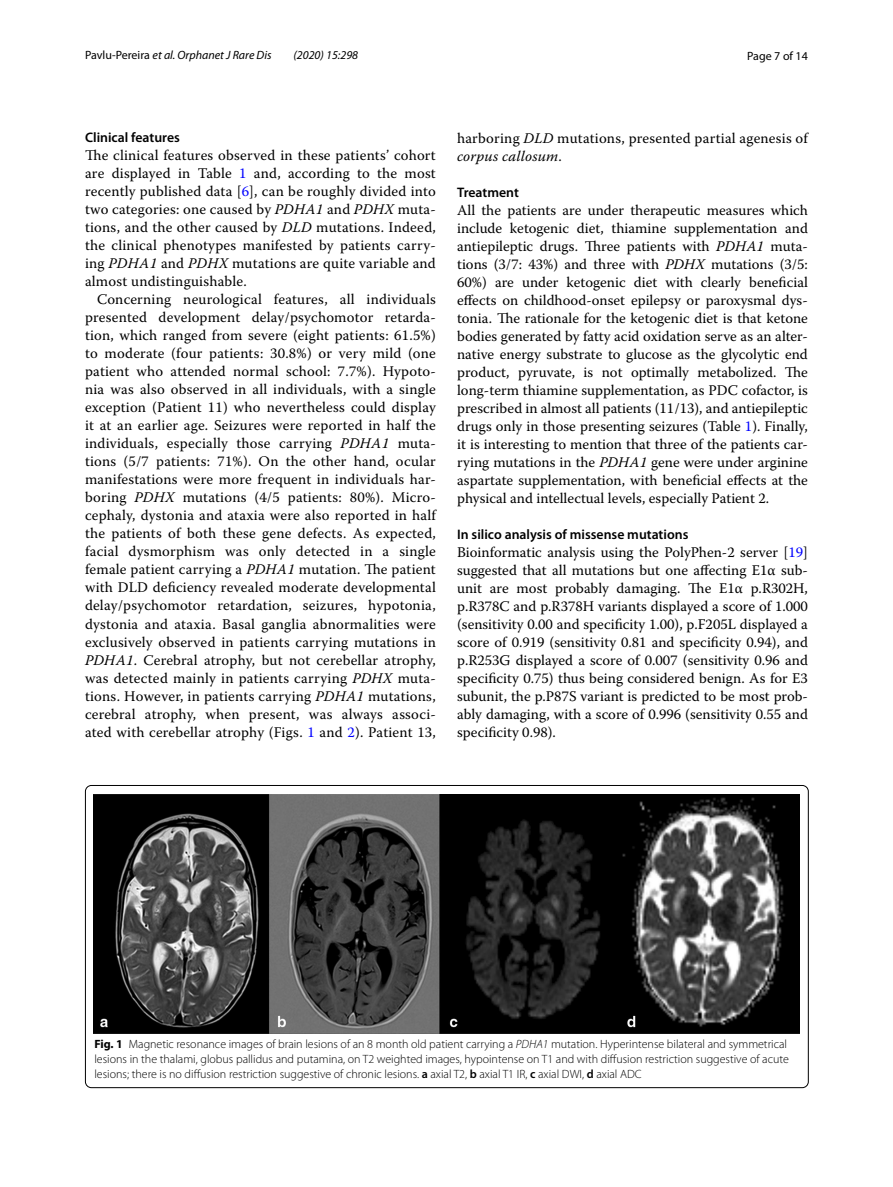
<style>
.page{position:relative;width:893px;height:1187px;background:#fff}
.page>*{position:absolute;margin:0;border:0;box-sizing:border-box;transform-origin:0 0}
.t1{font:14.7px/18px "Warnock Pro";letter-spacing:.01em;color:#000;text-align:justify}
.t2{font:600 13.8px "Myriad Pro";color:#000}
.t3{font:300 12px/15px "Myriad Pro";color:#000}
.t4{font:italic 12px "Myriad Pro";color:#000}
.t5{font:12px "Myriad Pro";color:#000}
.s1{font-style:normal}
.s2{color:#00f}
.s3{font-style:italic}
.s4{font-weight:700}
.s5{font-weight:600}
</style>
<div class="page">
<img style="left:94px;top:794px;width:706px;height:239px">
<p class="t4" style="left:85px;top:48px;width:188px"><span class="s1">Pavlu‑Pereira</span> et al. Orphanet J Rare Dis</p>
<p class="t4" style="left:294px;top:48px;width:66px">(2020) 15:298</p>
<p class="t5" style="left:747px;top:48px;width:62px">Page 7 of 14</p>
<p class="t2" style="left:85px;top:129px;width:96px">Clinical features</p>
<p class="t1" style="left:85px;top:146px;width:352px">The clinical features observed in these patients’ cohort are displayed in Table <span class="s2">1</span> and, according to the most recently published data [<span class="s2">6</span>], can be roughly divided into two categories: one caused by <span class="s3">PDHA1</span> and <span class="s3">PDHX</span> muta&shy;tions, and the other caused by <span class="s3">DLD</span> mutations. Indeed, the clinical phenotypes manifested by patients carry&shy;ing <span class="s3">PDHA1</span> and <span class="s3">PDHX</span> mutations are quite variable and almost undistinguishable.</p>
<p class="t1" style="left:85px;top:290px;width:352px;text-indent:12px">Concerning neurological features, all individuals presented development delay/psychomotor retarda&shy;tion, which ranged from severe (eight patients: 61.5%) to moderate (four patients: 30.8%) or very mild (one patient who attended normal school: 7.7%). Hypoto&shy;nia was also observed in all individuals, with a single exception (Patient 11) who nevertheless could display it at an earlier age. Seizures were reported in half the individuals, especially those carrying <span class="s3">PDHA1</span> muta&shy;tions (5/7 patients: 71%). On the other hand, ocular manifestations were more frequent in individuals har&shy;boring <span class="s3">PDHX</span> mutations (4/5 patients: 80%). Micro&shy;cephaly, dystonia and ataxia were also reported in half the patients of both these gene defects. As expected, facial dysmorphism was only detected in a single female patient carrying a <span class="s3">PDHA1</span> mutation. The patient with DLD deficiency revealed moderate developmental delay/psychomotor retardation, seizures, hypotonia, dystonia and ataxia. Basal ganglia abnormalities were exclusively observed in patients carrying mutations in <span class="s3">PDHA1</span>. Cerebral atrophy, but not cerebellar atrophy, was detected mainly in patients carrying <span class="s3">PDHX</span> muta&shy;tions. However, in patients carrying <span class="s3">PDHA1</span> mutations, cerebral atrophy, when present, was always associ&shy;ated with cerebellar atrophy (Figs. <span class="s2">1</span> and <span class="s2">2</span>). Patient 13,</p>
<p class="t1" style="left:457px;top:128px;width:352px">harboring <span class="s3">DLD</span> mutations, presented partial agenesis of <span class="s3">corpus callosum</span>.</p>
<p class="t2" style="left:457px;top:183px;width:63px">Treatment</p>
<p class="t1" style="left:457px;top:200px;width:352px">All the patients are under therapeutic measures which include ketogenic diet, thiamine supplementation and antiepileptic drugs. Three patients with <span class="s3">PDHA1</span> muta&shy;tions (3/7: 43%) and three with <span class="s3">PDHX</span> mutations (3/5:<br>60%) are under ketogenic diet with clearly beneficial effects on childhood-onset epilepsy or paroxysmal dys&shy;tonia. The rationale for the ketogenic diet is that ketone bodies generated by fatty acid oxidation serve as an alter&shy;native energy substrate to glucose as the glycolytic end product, pyruvate, is not optimally metabolized. The long-term thiamine supplementation, as PDC cofactor, is prescribed in almost all patients (11/13), and antiepileptic drugs only in those presenting seizures (Table <span class="s2">1</span>). Finally, it is interesting to mention that three of the patients car&shy;rying mutations in the <span class="s3">PDHA1</span> gene were under arginine aspartate supplementation, with beneficial effects at the physical and intellectual levels, especially Patient 2.</p>
<p class="t2" style="left:457px;top:525px;width:233px">In silico analysis of missense mutations</p>
<p class="t1" style="left:457px;top:542px;width:352px">Bioinformatic analysis using the PolyPhen-2 server [<span class="s2">19</span>] suggested that all mutations but one affecting E1α sub&shy;unit are most probably damaging. The E1α p.R302H, p.R378C and p.R378H variants displayed a score of 1.000 (sensitivity 0.00 and specificity 1.00), p.F205L displayed a score of 0.919 (sensitivity 0.81 and specificity 0.94), and p.R253G displayed a score of 0.007 (sensitivity 0.96 and specificity 0.75) thus being considered benign. As for E3 subunit, the p.P87S variant is predicted to be most prob&shy;ably damaging, with a score of 0.996 (sensitivity 0.55 and specificity 0.98).</p>
<p class="t3" style="left:94px;top:1037px;width:696px"><span class="s4">Fig. 1</span> Magnetic resonance images of brain lesions of an 8 month old patient carrying a <span class="s3">PDHA1</span> mutation. Hyperintense bilateral and symmetrical lesions in the thalami, globus pallidus and putamina, on T2 weighted images, hypointense on T1 and with diffusion restriction suggestive of acute lesions; there is no diffusion restriction suggestive of chronic lesions. <span class="s5">a</span> axial T2, <span class="s5">b</span> axial T1 IR, <span class="s5">c</span> axial DWI, <span class="s5">d</span> axial ADC</p>
</div>
